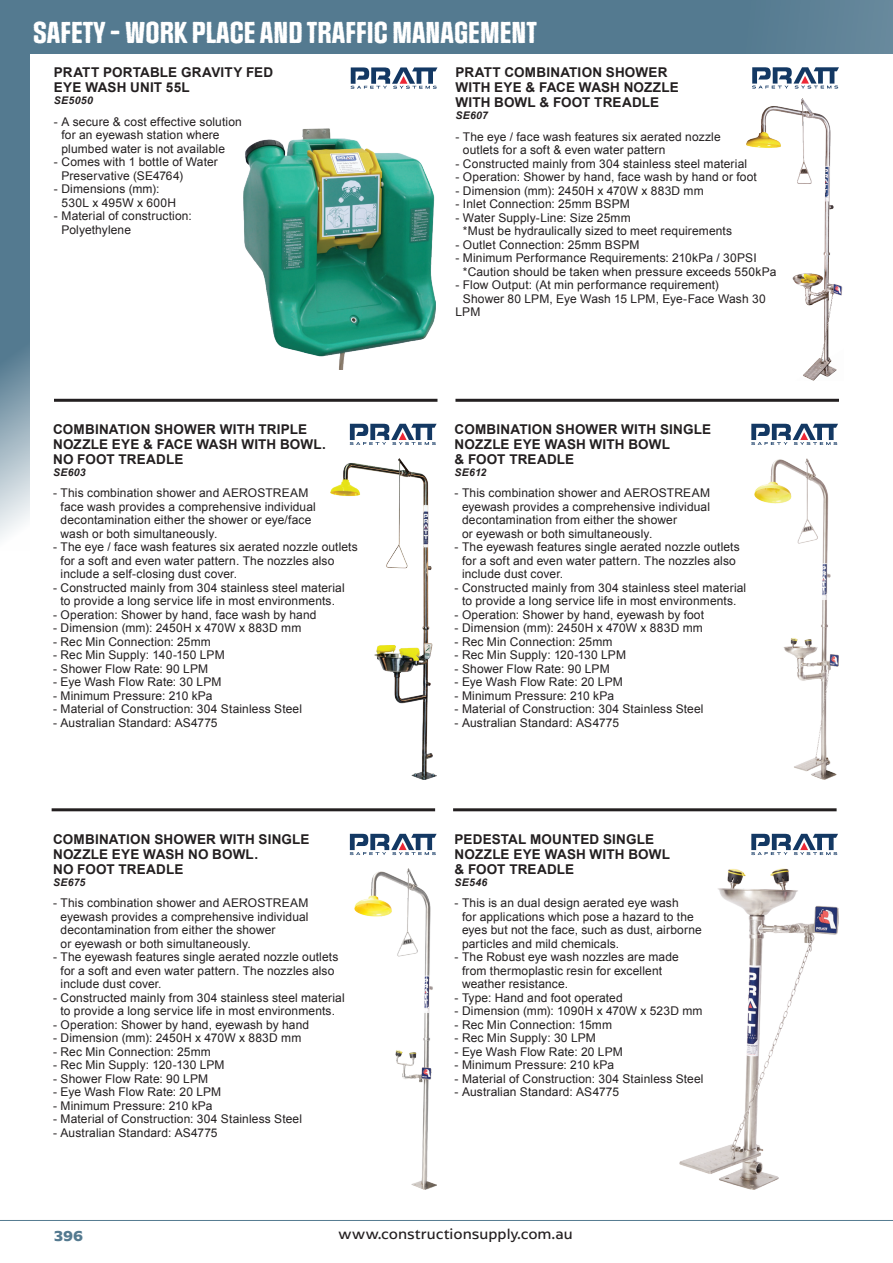
<style>
.page{position:relative;width:893px;height:1263px;background:#fff}
.page>*{position:absolute;margin:0;border:0;box-sizing:border-box;transform-origin:0 0}
.t1{font:25.5px "Social Gothic Rough";color:#fff}
.t2{font:15px "Arpona Sans";color:#231f20}
.t3{font:700 15px "Arpona Sans";color:#547a90}
.t4{font:700 13.5px/15px "Arial";letter-spacing:.01em;color:#231f20}
.t5{font:12px/13.5px "Arial";letter-spacing:.01em;color:#231f20}
.t6{font:italic 700 10.5px "Arial";letter-spacing:.025em;color:#231f20}
</style>
<div class="page">
<div style="left:0;top:0;width:893px;height:54px;background:#547a90"></div>
<svg style="left:0;top:54px;width:30px;height:485px;background:#7493a5"></svg>
<hr style="left:0;top:1220px;width:893px;height:1px;background:#547a90">
<img style="left:746px;top:99px;width:97px;height:281px">
<svg style="left:752px;top:67px;width:87px;height:22px"></svg>
<hr style="left:54px;top:399px;width:383px;height:3px;background:#231f20">
<hr style="left:455px;top:399px;width:384px;height:3px;background:#231f20">
<img style="left:243px;top:129px;width:192px;height:241px">
<svg style="left:351px;top:67px;width:86px;height:22px"></svg>
<hr style="left:52px;top:808px;width:383px;height:3px;background:#231f20">
<img style="left:330px;top:458px;width:107px;height:321px">
<svg style="left:350px;top:424px;width:87px;height:21px"></svg>
<img style="left:355px;top:868px;width:82px;height:321px">
<svg style="left:350px;top:834px;width:87px;height:21px"></svg>
<img style="left:680px;top:868px;width:158px;height:321px">
<svg style="left:751px;top:834px;width:87px;height:21px"></svg>
<img style="left:755px;top:458px;width:83px;height:321px">
<svg style="left:751px;top:424px;width:87px;height:21px"></svg>
<hr style="left:453px;top:808px;width:384px;height:3px;background:#231f20">
<h1 class="t1" style="left:33px;top:16px;width:505px">SAFETY - WORK PLACE AND TRAFFIC MANAGEMENT</h1>
<p class="t4" style="left:455px;top:65px;width:225px">PRATT COMBINATION SHOWER<br>WITH EYE &amp; FACE WASH NOZZLE<br>WITH BOWL &amp; FOOT TREADLE</p>
<p class="t6" style="left:455px;top:109px;width:34px">SE607</p>
<p class="t5" style="left:463px;top:130px;width:259px;text-indent:-7px">- The eye / face wash features six aerated nozzle outlets for a soft &amp; even water pattern</p>
<p class="t5" style="left:455px;top:157px;width:293px">- Constructed mainly from 304 stainless steel material</p>
<p class="t5" style="left:455px;top:170px;width:303px">- Operation: Shower by hand, face wash by hand or foot</p>
<p class="t5" style="left:455px;top:184px;width:250px">- Dimension (mm): 2450H x 470W x 883D mm</p>
<p class="t5" style="left:455px;top:197px;width:176px">- Inlet Connection: 25mm BSPM</p>
<p class="t5" style="left:463px;top:211px;width:271px;text-indent:-7px">- Water Supply-Line: Size 25mm<br>*Must be hydraulically sized to meet requirements</p>
<p class="t5" style="left:455px;top:238px;width:185px">- Outlet Connection: 25mm BSPM</p>
<p class="t5" style="left:463px;top:251px;width:315px;text-indent:-7px">- Minimum Performance Requirements: 210kPa / 30PSI *Caution should be taken when pressure exceeds 550kPa</p>
<p class="t5" style="left:455px;top:278px;width:265px">- Flow Output: (At min performance requirement)</p>
<p class="t5" style="left:463px;top:292px;width:304px">Shower 80 LPM, Eye Wash 15 LPM, Eye-Face Wash 30</p>
<p class="t5" style="left:455px;top:305px;width:26px">LPM</p>
<p class="t4" style="left:54px;top:65px;width:221px">PRATT PORTABLE GRAVITY FED<br>EYE WASH UNIT 55L</p>
<p class="t6" style="left:54px;top:94px;width:40px">SE5050</p>
<p class="t5" style="left:61px;top:115px;width:182px;text-indent:-7px">- A secure &amp; cost effective solution for an eyewash station where plumbed water is not available</p>
<p class="t5" style="left:61px;top:155px;width:158px;text-indent:-7px">- Comes with 1 bottle of Water<br>Preservative (SE4764)</p>
<p class="t5" style="left:61px;top:182px;width:116px;text-indent:-7px">- Dimensions (mm):<br>530L x 495W x 600H</p>
<p class="t5" style="left:61px;top:209px;width:132px;text-indent:-7px">- Material of construction:<br>Polyethylene</p>
<p class="t4" style="left:53px;top:422px;width:274px">COMBINATION SHOWER WITH TRIPLE<br>NOZZLE EYE &amp; FACE WASH WITH BOWL.<br>NO FOOT TREADLE</p>
<p class="t6" style="left:53px;top:465px;width:34px">SE603</p>
<p class="t5" style="left:61px;top:486px;width:257px;text-indent:-7px">- This combination shower and AEROSTREAM face wash provides a comprehensive individual decontamination either the shower or eye/face wash or both simultaneously.</p>
<p class="t5" style="left:61px;top:540px;width:299px;text-indent:-7px">- The eye / face wash features six aerated nozzle outlets for a soft and even water pattern. The nozzles also include a self-closing dust cover.</p>
<p class="t5" style="left:53px;top:581px;width:293px;text-align:center">- Constructed mainly from 304 stainless steel material to provide a long service life in most environments.</p>
<p class="t5" style="left:53px;top:608px;width:265px">- Operation: Shower by hand, face wash by hand</p>
<p class="t5" style="left:53px;top:621px;width:250px">- Dimension (mm): 2450H x 470W x 883D mm</p>
<p class="t5" style="left:53px;top:635px;width:159px">- Rec Min Connection: 25mm</p>
<p class="t5" style="left:53px;top:648px;width:173px">- Rec Min Supply: 140-150 LPM</p>
<p class="t5" style="left:53px;top:662px;width:157px">- Shower Flow Rate: 90 LPM</p>
<p class="t5" style="left:53px;top:675px;width:170px">- Eye Wash Flow Rate: 30 LPM</p>
<p class="t5" style="left:53px;top:689px;width:161px">- Minimum Pressure: 210 kPa</p>
<p class="t5" style="left:53px;top:702px;width:250px">- Material of Construction: 304 Stainless Steel</p>
<p class="t5" style="left:53px;top:716px;width:166px">- Australian Standard: AS4775</p>
<p class="t4" style="left:53px;top:832px;width:258px">COMBINATION SHOWER WITH SINGLE<br>NOZZLE EYE WASH NO BOWL.<br>NO FOOT TREADLE</p>
<p class="t6" style="left:53px;top:875px;width:34px">SE675</p>
<p class="t5" style="left:61px;top:896px;width:250px;text-indent:-7px">- This combination shower and AEROSTREAM eyewash provides a comprehensive individual decontamination from either the shower<br>or eyewash or both simultaneously.</p>
<p class="t5" style="left:61px;top:950px;width:279px;text-indent:-7px">- The eyewash features single aerated nozzle outlets for a soft and even water pattern. The nozzles also include dust cover.</p>
<p class="t5" style="left:53px;top:991px;width:293px;text-align:center">- Constructed mainly from 304 stainless steel material to provide a long service life in most environments.</p>
<p class="t5" style="left:53px;top:1018px;width:258px">- Operation: Shower by hand, eyewash by hand</p>
<p class="t5" style="left:53px;top:1031px;width:250px">- Dimension (mm): 2450H x 470W x 883D mm</p>
<p class="t5" style="left:53px;top:1045px;width:159px">- Rec Min Connection: 25mm</p>
<p class="t5" style="left:53px;top:1058px;width:173px">- Rec Min Supply: 120-130 LPM</p>
<p class="t5" style="left:53px;top:1072px;width:157px">- Shower Flow Rate: 90 LPM</p>
<p class="t5" style="left:53px;top:1085px;width:170px">- Eye Wash Flow Rate: 20 LPM</p>
<p class="t5" style="left:53px;top:1099px;width:161px">- Minimum Pressure: 210 kPa</p>
<p class="t5" style="left:53px;top:1112px;width:250px">- Material of Construction: 304 Stainless Steel</p>
<p class="t5" style="left:53px;top:1126px;width:166px">- Australian Standard: AS4775</p>
<p class="t4" style="left:455px;top:422px;width:258px">COMBINATION SHOWER WITH SINGLE<br>NOZZLE EYE WASH WITH BOWL<br>&amp; FOOT TREADLE</p>
<p class="t6" style="left:455px;top:465px;width:33px">SE612</p>
<p class="t5" style="left:462px;top:486px;width:250px;text-indent:-7px">- This combination shower and AEROSTREAM eyewash provides a comprehensive individual decontamination from either the shower<br>or eyewash or both simultaneously.</p>
<p class="t5" style="left:462px;top:540px;width:279px;text-indent:-7px">- The eyewash features single aerated nozzle outlets for a soft and even water pattern. The nozzles also include dust cover.</p>
<p class="t5" style="left:455px;top:581px;width:293px;text-align:center">- Constructed mainly from 304 stainless steel material to provide a long service life in most environments.</p>
<p class="t5" style="left:455px;top:608px;width:251px">- Operation: Shower by hand, eyewash by foot</p>
<p class="t5" style="left:455px;top:621px;width:250px">- Dimension (mm): 2450H x 470W x 883D mm</p>
<p class="t5" style="left:455px;top:635px;width:159px">- Rec Min Connection: 25mm</p>
<p class="t5" style="left:455px;top:648px;width:173px">- Rec Min Supply: 120-130 LPM</p>
<p class="t5" style="left:455px;top:662px;width:157px">- Shower Flow Rate: 90 LPM</p>
<p class="t5" style="left:455px;top:675px;width:170px">- Eye Wash Flow Rate: 20 LPM</p>
<p class="t5" style="left:455px;top:689px;width:161px">- Minimum Pressure: 210 kPa</p>
<p class="t5" style="left:455px;top:702px;width:250px">- Material of Construction: 304 Stainless Steel</p>
<p class="t5" style="left:455px;top:716px;width:166px">- Australian Standard: AS4775</p>
<p class="t4" style="left:455px;top:832px;width:217px">PEDESTAL MOUNTED SINGLE<br>NOZZLE EYE WASH WITH BOWL &amp; FOOT TREADLE</p>
<p class="t6" style="left:455px;top:875px;width:34px">SE546</p>
<p class="t5" style="left:462px;top:896px;width:241px;text-indent:-7px">- This is an dual design aerated eye wash<br>for applications which pose a hazard to the eyes but not the face, such as dust, airborne particles and mild chemicals.</p>
<p class="t5" style="left:462px;top:950px;width:218px;text-indent:-7px">- The Robust eye wash nozzles are made from thermoplastic resin for excellent weather resistance.</p>
<p class="t5" style="left:455px;top:991px;width:170px">- Type: Hand and foot operated</p>
<p class="t5" style="left:455px;top:1004px;width:249px">- Dimension (mm): 1090H x 470W x 523D mm</p>
<p class="t5" style="left:455px;top:1018px;width:159px">- Rec Min Connection: 15mm</p>
<p class="t5" style="left:455px;top:1031px;width:143px">- Rec Min Supply: 30 LPM</p>
<p class="t5" style="left:455px;top:1045px;width:170px">- Eye Wash Flow Rate: 20 LPM</p>
<p class="t5" style="left:455px;top:1058px;width:161px">- Minimum Pressure: 210 kPa</p>
<p class="t5" style="left:455px;top:1072px;width:250px">- Material of Construction: 304 Stainless Steel</p>
<p class="t5" style="left:455px;top:1085px;width:166px">- Australian Standard: AS4775</p>
<p class="t3" style="left:54px;top:1227px;width:31px">396</p>
<p class="t2" style="left:338px;top:1224px;width:236px">www.constructionsupply.com.au</p>
</div>
